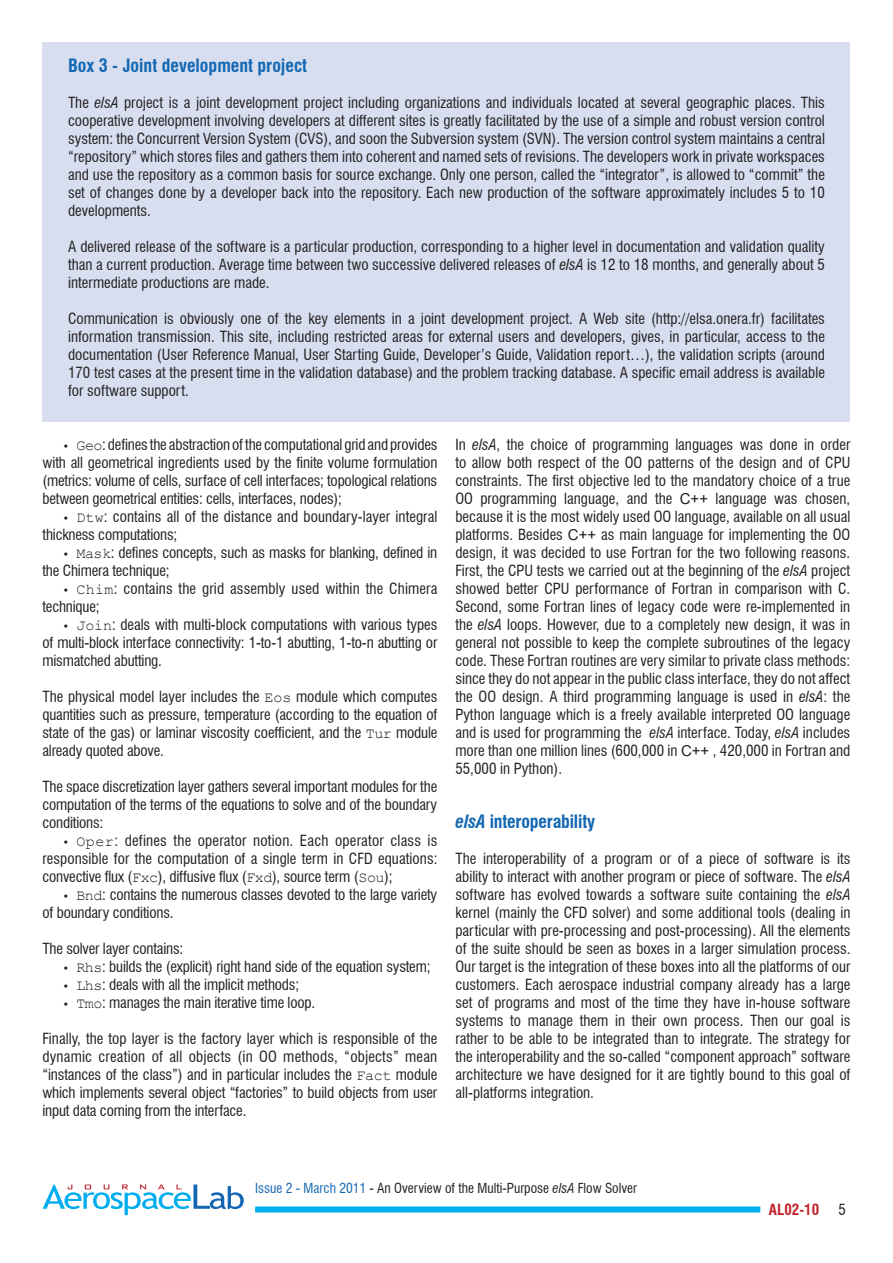
<style>
.page{position:relative;width:893px;height:1263px;background:#fff}
.page>*{position:absolute;margin:0;border:0;box-sizing:border-box;transform-origin:0 0}
.t1{font:700 condensed 18px "Swiss 721 BT";color:#1468b3}
.t2{font:condensed 15px/18px "Swiss 721 BT";letter-spacing:-.01em;color:#231f20;text-align:justify}
.t3{font:condensed 15px/18px "Swiss 721 BT";letter-spacing:.01em;color:#231f20}
.t4{font:700 condensed 15px "Swiss 721 BT";color:#c0262d}
.t5{font:condensed 13.5px "Swiss 721 BT";color:#231f20}
.s1{font-style:italic}
.s2{font-family:"Myriad Pro";font-stretch:normal}
.s3{font-family:"Courier New";font-stretch:normal}
.s4{font-family:"Arial";font-stretch:normal}
.s5{color:#1468b3}
</style>
<div class="page">
<div style="left:255px;top:1206px;width:505px;height:6px;background:#00aeef"></div>
<svg style="left:43px;top:1184px;width:201px;height:31px"></svg>
<div style="left:43px;top:43px;width:807px;height:379px;background:#d7def0"></div>
<p class="t1" style="left:68px;top:55px;width:241px">Box 3 - Joint development project</p>
<p class="t2" style="left:68px;top:94px;width:758px">The <span class="s1">elsA</span> project is a joint development project including organizations and individuals located at several geographic places. This cooperative development involving developers at different sites is greatly facilitated by the use of a simple and robust version control system: the Concurrent Version System (CVS), and soon the Subversion system (SVN). The version control system maintains a central “repository” which stores files and gathers them into coherent and named sets of revisions. The developers work in private workspaces and use the repository as a common basis for source exchange. Only one person, called the “integrator”, is allowed to “commit” the set of changes done by a developer back into the repository. Each new production of the software approximately includes 5 to 10 developments.</p>
<p class="t2" style="left:68px;top:238px;width:758px">A delivered release of the software is a particular production, corresponding to a higher level in documentation and validation quality than a current production. Average time between two successive delivered releases of <span class="s1">elsA</span> is 12 to 18 months, and generally about 5 intermediate productions are made.</p>
<p class="t2" style="left:68px;top:310px;width:758px">Communication is obviously one of the key elements in a joint development project. A Web site (http://elsa.onera.fr) facilitates information transmission. This site, including restricted areas for external users and developers, gives, in particular, access to the documentation (User Reference Manual, User Starting Guide, Developer’s Guide, Validation report…), the validation scripts (around 170 test cases at the present time in the validation database) and the problem tracking database. A specific email address is available for software support.</p>
<p class="t2" style="left:43px;top:436px;width:396px;text-indent:21px"><span class="s2">•</span> <span class="s3">Geo</span>: defines the abstraction of the computational grid and provides with all geometrical ingredients used by the finite volume formulation (metrics: volume of cells, surface of cell interfaces; topological relations between geometrical entities: cells, interfaces, nodes);</p>
<p class="t2" style="left:42px;top:508px;width:396px;text-indent:21px"><span class="s2">•</span> <span class="s3">Dtw</span>: contains all of the distance and boundary-layer integral thickness computations;</p>
<p class="t2" style="left:42px;top:544px;width:396px;text-indent:21px"><span class="s2">•</span> <span class="s3">Mask</span>: defines concepts, such as masks for blanking, defined in the Chimera technique;</p>
<p class="t3" style="left:42px;top:580px;width:396px;text-indent:21px"><span class="s2">•</span> <span class="s3">Chim</span>: contains the grid assembly used within the Chimera technique;</p>
<p class="t2" style="left:42px;top:616px;width:396px;text-indent:21px"><span class="s2">•</span> <span class="s3">Join</span>: deals with multi-block computations with various types of multi-block interface connectivity: 1-to-1 abutting, 1-to-n abutting or mismatched abutting.</p>
<p class="t2" style="left:42px;top:688px;width:396px">The physical model layer includes the <span class="s3">Eos</span> module which computes quantities such as pressure, temperature (according to the equation of state of the gas) or laminar viscosity coefficient, and the <span class="s3">Tur</span> module already quoted above.</p>
<p class="t2" style="left:42px;top:778px;width:396px">The space discretization layer gathers several important modules for the computation of the terms of the equations to solve and of the boundary conditions:</p>
<p class="t2" style="left:42px;top:832px;width:397px;text-indent:21px"><span class="s2">•</span> <span class="s3">Oper</span>: defines the operator notion. Each operator class is responsible for the computation of a single term in CFD equations: convective flux (<span class="s3">Fxc</span>), diffusive flux (<span class="s3">Fxd</span>), source term (<span class="s3">Sou</span>);</p>
<p class="t2" style="left:42px;top:886px;width:396px;text-indent:21px"><span class="s2">•</span> <span class="s3">Bnd</span>: contains the numerous classes devoted to the large variety of boundary conditions.</p>
<p class="t2" style="left:42px;top:940px;width:142px">The solver layer contains:</p>
<p class="t2" style="left:64px;top:958px;width:368px"><span class="s2">•</span> <span class="s3">Rhs</span>: builds the (explicit) right hand side of the equation system;</p>
<p class="t2" style="left:64px;top:976px;width:237px"><span class="s2">•</span> <span class="s3">Lhs</span>: deals with all the implicit methods;</p>
<p class="t2" style="left:64px;top:994px;width:253px"><span class="s2">•</span> <span class="s3">Tmo</span>: manages the main iterative time loop.</p>
<p class="t2" style="left:42px;top:1030px;width:397px">Finally, the top layer is the factory layer which is responsible of the dynamic creation of all objects (in OO methods, “objects” mean “instances of the class”) and in particular includes the <span class="s3">Fact</span> module which implements several object “factories” to build objects from user input data coming from the interface.</p>
<p class="t2" style="left:455px;top:436px;width:396px">In <span class="s1">elsA</span>, the choice of programming languages was done in order to allow both respect of the OO patterns of the design and of CPU constraints. The first objective led to the mandatory choice of a true OO programming language, and the <span class="s4">C++</span> language was chosen, because it is the most widely used OO language, available on all usual platforms. Besides <span class="s4">C++</span> as main language for implementing the OO design, it was decided to use Fortran for the two following reasons.<br>First, the CPU tests we carried out at the beginning of the <span class="s1">elsA</span> project showed better CPU performance of Fortran in comparison with C.<br>Second, some Fortran lines of legacy code were re-implemented in the <span class="s1">elsA</span> loops. However, due to a completely new design, it was in general not possible to keep the complete subroutines of the legacy code. These Fortran routines are very similar to private class methods: since they do not appear in the public class interface, they do not affect the OO design. A third programming language is used in <span class="s1">elsA</span>: the Python language which is a freely available interpreted OO language and is used for programming the <span class="s1">elsA</span> interface. Today, <span class="s1">elsA</span> includes more than one million lines (600,000 in <span class="s4">C++</span> , 420,000 in Fortran and 55,000 in Python).</p>
<p class="t1" style="left:455px;top:811px;width:141px"><span class="s1">elsA</span> interoperability</p>
<p class="t2" style="left:455px;top:850px;width:396px">The interoperability of a program or of a piece of software is its ability to interact with another program or piece of software. The <span class="s1">elsA </span>software has evolved towards a software suite containing the <span class="s1">elsA </span>kernel (mainly the CFD solver) and some additional tools (dealing in particular with pre-processing and post-processing). All the elements of the suite should be seen as boxes in a larger simulation process.<br>Our target is the integration of these boxes into all the platforms of our customers. Each aerospace industrial company already has a large set of programs and most of the time they have in-house software systems to manage them in their own process. Then our goal is rather to be able to be integrated than to integrate. The strategy for the interoperability and the so-called “component approach” software architecture we have designed for it are tightly bound to this goal of all-platforms integration.</p>
<p class="t5" style="left:255px;top:1180px;width:383px"><span class="s5">Issue 2 - March 2011</span> - An Overview of the Multi-Purpose <span class="s1">elsA</span> Flow Solver</p>
<p class="t4" style="left:769px;top:1200px;width:52px">AL02-10</p>
<p class="t2" style="left:838px;top:1200px;width:9px">5</p>
</div>
